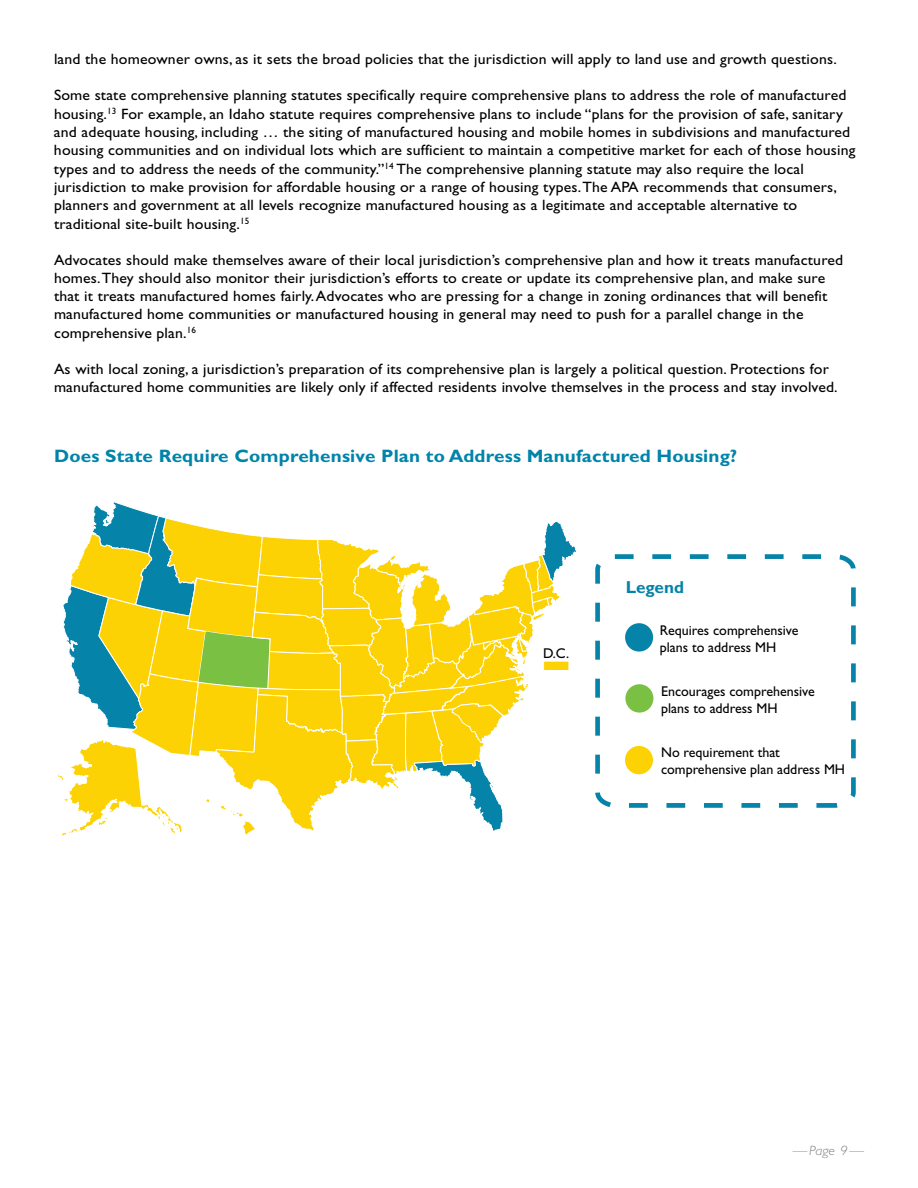
<style>
.page{position:relative;width:918px;height:1188px;background:#fff}
.page>*{position:absolute;margin:0;border:0;box-sizing:border-box;transform-origin:0 0}
.t1{font:700 18px "Gill Sans Std";letter-spacing:.01em;color:#0084a9;scale:1.05 1}
.t2{font:700 17.4px "Gill Sans Std";color:#0583a9}
.t3{font:15px/18.5px "Gill Sans Std";letter-spacing:.01em;color:#000;scale:1.05 1}
.t4{font:14.25px/17px "Gill Sans Std";color:#000}
.footnote{font:italic 300 13.5px "Gill Sans Std";color:#807f83;scale:1.08 1}
</style>
<div class="page">
<svg style="left:57px;top:502px;width:519px;height:334px"></svg>
<div style="left:544px;top:661px;width:25px;height:9px;background:#fcd205"></div>
<div style="left:543px;top:661px;width:26px;height:10px;border:1px solid #fff"></div>
<svg style="left:595px;top:554px;width:261px;height:254px"></svg>
<div style="left:625px;top:623px;width:28px;height:29px;background:#0583a9;border-radius:50%"></div>
<p class="t3" style="left:54px;top:50px;width:747px">land the homeowner owns, as it sets the broad policies that the jurisdiction will apply to land use and growth questions.</p>
<p class="t3" style="left:54px;top:86px;width:765px">Some state comprehensive planning statutes specifically require comprehensive plans to address the role of manufactured housing.<sup>13</sup> For example, an Idaho statute requires comprehensive plans to include “plans for the provision of safe, sanitary and adequate housing, including … the siting of manufactured housing and mobile homes in subdivisions and manufactured housing communities and on individual lots which are sufficient to maintain a competitive market for each of those housing types and to address the needs of the community.”<sup>14</sup> The comprehensive planning statute may also require the local jurisdiction to make provision for affordable housing or a range of housing types. The APA recommends that consumers, planners and government at all levels recognize manufactured housing as a legitimate and acceptable alternative to traditional site-built housing.<sup>15</sup></p>
<p class="t3" style="left:54px;top:251px;width:753px">Advocates should make themselves aware of their local jurisdiction’s comprehensive plan and how it treats manufactured homes. They should also monitor their jurisdiction’s efforts to create or update its comprehensive plan, and make sure that it treats manufactured homes fairly. Advocates who are pressing for a change in zoning ordinances that will benefit manufactured home communities or manufactured housing in general may need to push for a parallel change in the comprehensive plan.<sup>16</sup></p>
<p class="t3" style="left:54px;top:360px;width:748px;line-height:18px">As with local zoning, a jurisdiction’s preparation of its comprehensive plan is largely a political question. Protections for manufactured home communities are likely only if affected residents involve themselves in the process and stay involved.</p>
<p class="t1" style="left:54px;top:446px;width:652px">Does State Require Comprehensive Plan to Address Manufactured Housing?</p>
<p class="t4" style="left:543px;top:645px;width:27px">D.C.</p>
<p class="t2" style="left:626px;top:576px;width:60px">Legend</p>
<p class="t4" style="left:660px;top:621px;width:140px">Requires comprehensive plans to address MH</p>
<p class="t4" style="left:661px;top:683px;width:155px">Encourages comprehensive plans to address MH</p>
<p class="t4" style="left:661px;top:744px;width:186px">No requirement that comprehensive plan address MH</p>
<p class="footnote" style="left:793px;top:1143px;width:67px">—Page 9—</p>
</div>
